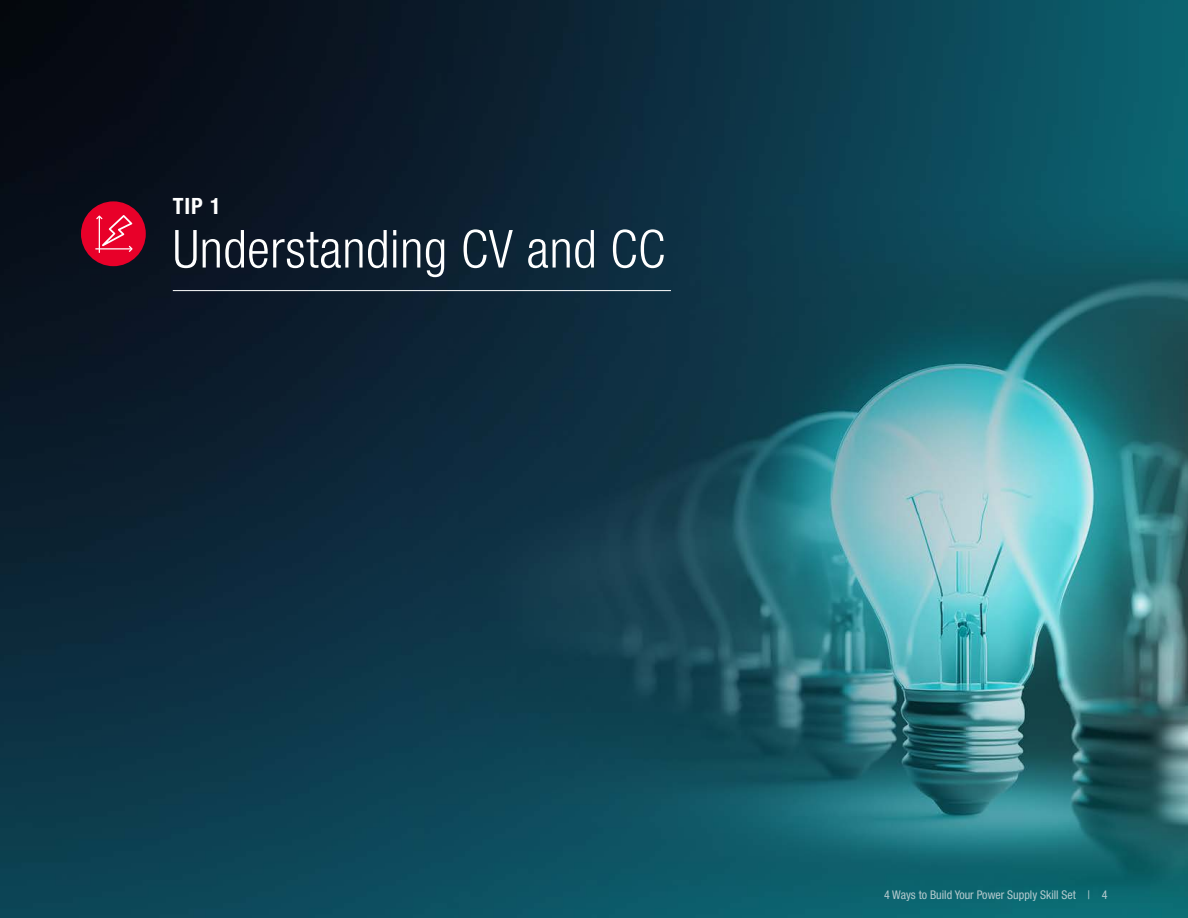
<style>
.page{position:relative;width:1188px;height:918px;background:#fff}
.page>*{position:absolute;margin:0;border:0;box-sizing:border-box;transform-origin:0 0}
.t1{font:300 condensed 52.5px "Helvetica Neue LT Std";letter-spacing:.01em;color:#fff}
.t2{font:700 condensed 22.5px "Helvetica Neue LT Std";color:#fff}
.t3{font:condensed 12px "Helvetica Neue LT Std";color:#edecee}
</style>
<div class="page">
<img style="left:0;top:0;width:1188px;height:918px">
<hr style="left:173px;top:290px;width:498px;height:1px;background:#fff">
<div style="left:81px;top:201px;width:65px;height:65px;background:#e80029;border-radius:50%"></div>
<hr style="left:99px;top:217px;width:1px;height:36px;background:#fff">
<hr style="left:95px;top:248px;width:36px;height:2px;background:#fff">
<svg style="left:96px;top:215px;width:37px;height:37px"></svg>
<h2 class="t2" style="left:173px;top:192px;width:50px">TIP 1</h2>
<h1 class="t1" style="left:173px;top:218px;width:494px">Understanding CV and CC</h1>
<p class="t3" style="left:884px;top:887px;width:225px">4 Ways to Build Your Power Supply Skill Set | 4</p>
</div>
